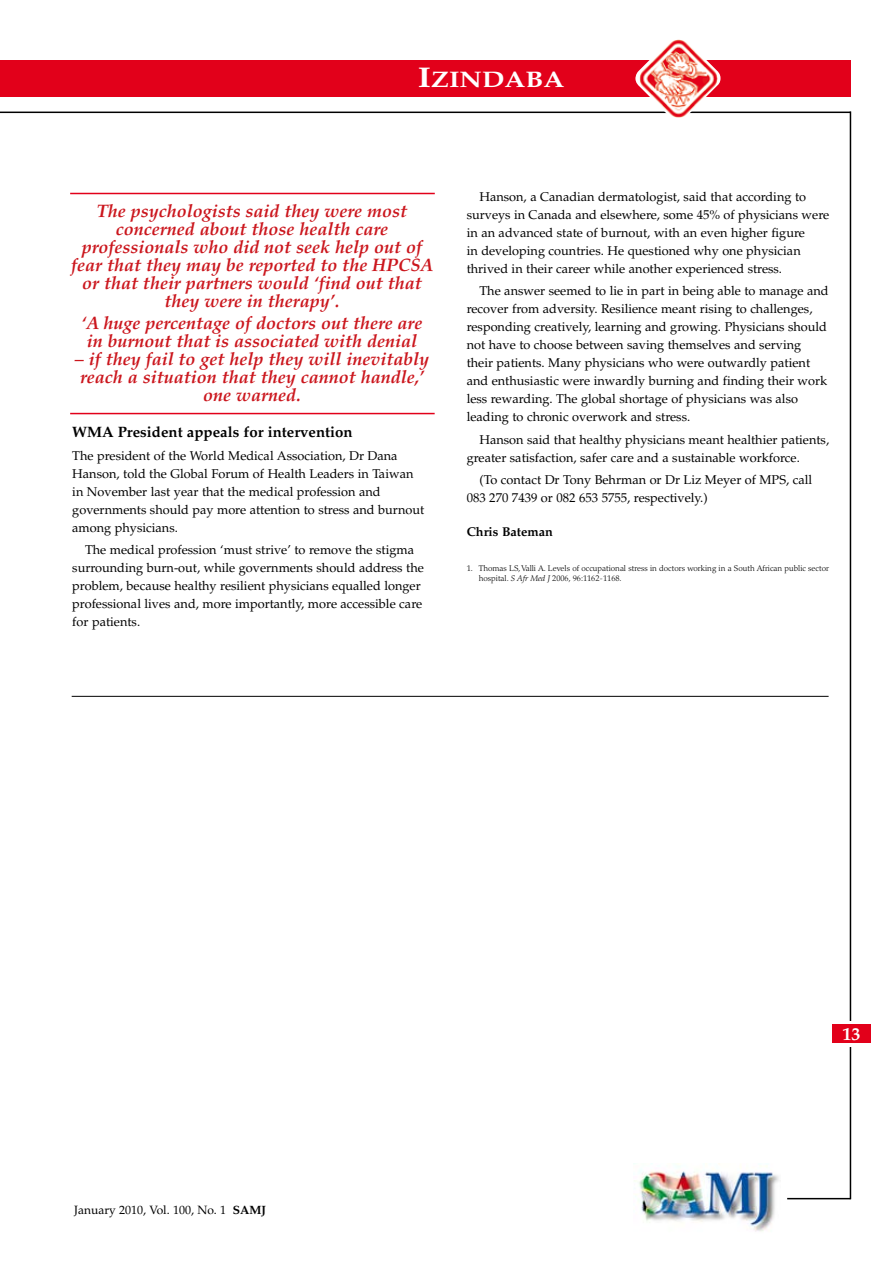
<style>
.page{position:relative;width:893px;height:1263px;background:#fff}
.page>*{position:absolute;margin:0;border:0;box-sizing:border-box;transform-origin:0 0}
.t1{font:700 22.5px "Palatino";color:#fff;scale:1.2 1}
.t2{font:italic 700 18px/18px "Palatino";color:#cb161d;text-align:center}
.t3{font:700 18px "Palatino";color:#fff}
.t4{font:700 15px "Palatino";color:#000}
.t5{font:12.75px/18px "Palatino";color:#000}
.t6{font:700 12.75px "Palatino";color:#000}
.t7{font:12px "Palatino";color:#000}
.t8{font:300 8.25px/10.5px "Palatino";color:#000}
.s1{font-size:28.5px}
.s2{font-style:italic}
.s3{font-weight:700}
</style>
<div class="page">
<hr style="left:850px;top:111px;width:1px;height:1088px;background:#000">
<div style="left:836px;top:1021px;width:28px;height:25px;background:#fff"></div>
<hr style="left:787px;top:1198px;width:64px;height:1px;background:#000">
<div style="left:0;top:60px;width:850px;height:37px;background:#e2001a"></div>
<hr style="left:0;top:112px;width:850px;height:1px;background:#000">
<img style="left:635px;top:39px;width:85px;height:79px">
<img style="left:634px;top:1163px;width:145px;height:69px">
<div style="left:832px;top:1024px;width:38px;height:19px;background:#e2001a"></div>
<hr style="left:70px;top:193px;width:365px;height:1px;background:#e2001a">
<hr style="left:70px;top:413px;width:365px;height:1px;background:#e2001a">
<hr style="left:72px;top:696px;width:757px;height:1px;background:#000">
<h1 class="t1" style="left:418px;top:67px;width:124px"><span class="s1">I</span>ZINDABA</h1>
<h2 class="t2" style="left:71px;top:202px;width:364px">The psychologists said they were most concerned about those health care professionals who did not seek help out of fear that they may be reported to the HPCSA or that their partners would ‘find out that they were in therapy’.</h2>
<h2 class="t2" style="left:82px;top:314px;width:342px;text-align:left">‘A huge percentage of doctors out there are in burnout that is associated with denial</h2>
<h2 class="t2" style="left:75px;top:350px;width:356px">– if they fail to get help they will inevitably reach a situation that they cannot handle,’ one warned.</h2>
<p class="t4" style="left:72px;top:423px;width:282px">WMA President appeals for intervention</p>
<p class="t5" style="left:72px;top:446px;width:353px">The president of the World Medical Association, Dr Dana Hanson, told the Global Forum of Health Leaders in Taiwan in November last year that the medical profession and governments should pay more attention to stress and burnout among physicians.</p>
<p class="t5" style="left:72px;top:541px;width:353px;text-indent:13px">The medical profession ‘must strive’ to remove the stigma surrounding burn-out, while governments should address the problem, because healthy resilient physicians equalled longer professional lives and, more importantly, more accessible care for patients.</p>
<p class="t5" style="left:467px;top:188px;width:364px;text-indent:13px">Hanson, a Canadian dermatologist, said that according to surveys in Canada and elsewhere, some 45% of physicians were in an advanced state of burnout, with an even higher figure<br>in developing countries. He questioned why one physician thrived in their career while another experienced stress.</p>
<p class="t5" style="left:467px;top:282px;width:364px;text-indent:13px">The answer seemed to lie in part in being able to manage and recover from adversity. Resilience meant rising to challenges, responding creatively, learning and growing. Physicians should not have to choose between saving themselves and serving their patients. Many physicians who were outwardly patient and enthusiastic were inwardly burning and finding their work less rewarding. The global shortage of physicians was also leading to chronic overwork and stress.</p>
<p class="t5" style="left:467px;top:431px;width:364px;text-indent:13px">Hanson said that healthy physicians meant healthier patients, greater satisfaction, safer care and a sustainable workforce.</p>
<p class="t5" style="left:467px;top:471px;width:347px;text-indent:13px">(To contact Dr Tony Behrman or Dr Liz Meyer of MPS, call<br>083 270 7439 or 082 653 5755, respectively.)</p>
<p class="t6" style="left:467px;top:524px;width:88px">Chris Bateman</p>
<p class="t8" style="left:479px;top:563px;width:352px;text-indent:-12px">1. Thomas LS, Valli A. Levels of occupational stress in doctors working in a South African public sector hospital. <span class="s2">S Afr Med J</span> 2006, 96:1162-1168.</p>
<p class="t7" style="left:74px;top:1203px;width:193px">January 2010, Vol. 100, No. 1 <span class="s3">SAMJ</span></p>
<h2 class="t3" style="left:842px;top:1023px;width:19px">13</h2>
</div>
